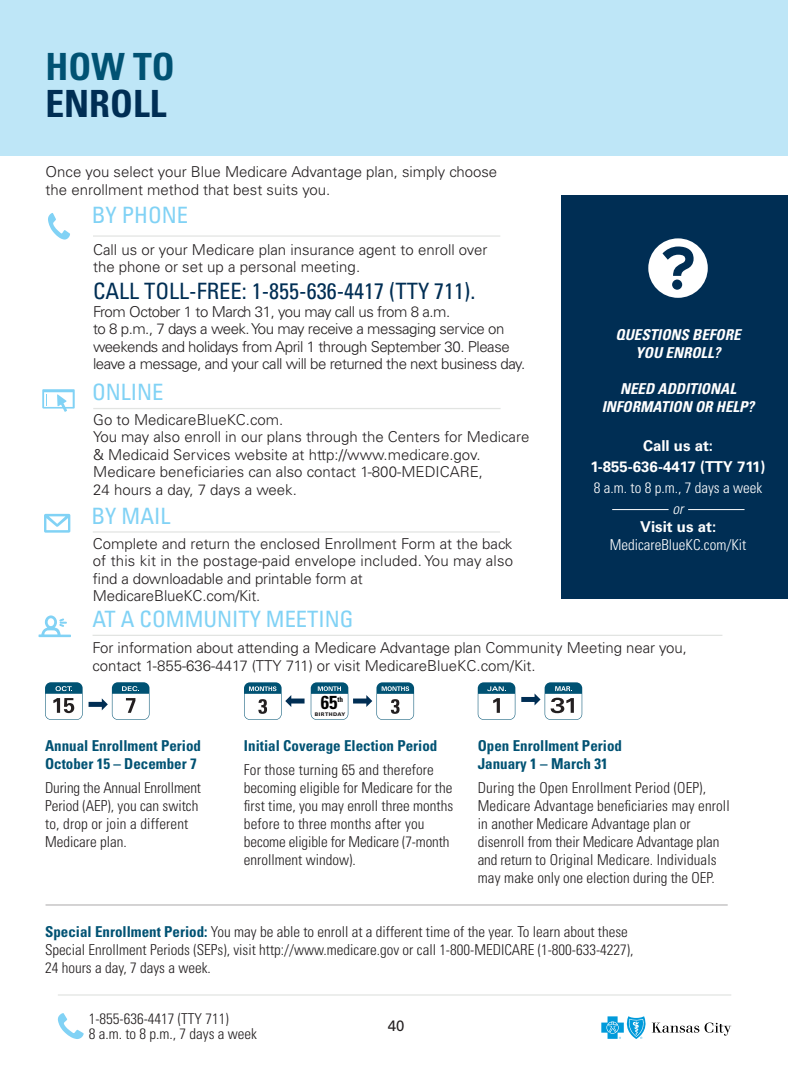
<style>
.page{position:relative;width:788px;height:1080px;background:#fff}
.page>*{position:absolute;margin:0;border:0;box-sizing:border-box;transform-origin:0 0}
.t1{font:700 condensed 37.5px "Univers LT Std";color:#002e54}
.t2{font:700 condensed 37.5px "Univers LT Std";color:#005273}
.t3{font:700 condensed 32.5px "Univers LT Std";color:#002e54}
.t4{font:700 condensed 32.5px "Univers LT Std";color:#005273}
.t5{font:condensed 22.5px "Univers LT Std";color:#81d2f5}
.t6{font:condensed 22.5px "Univers LT Std";color:#002e54}
.t7{font:700 condensed 18.75px "Univers LT Std";color:#000}
.t8{font:300 condensed 15px/18px "Univers LT Std";color:#231f20}
.t9{font:300 15px/17.5px "Univers LT Std";color:#231f20}
.t10{font:300 15px/17.5px "Univers LT Std";letter-spacing:-.03em;color:#231f20}
.t11{font:700 condensed 15px/18px "Univers LT Std";color:#005273}
.t12{font:italic 700 condensed 15px "Univers LT Std";color:#fff}
.t13{font:300 condensed 15px "Univers LT Std";color:#fff}
.t14{font:700 15px "Univers LT Std";color:#fff}
.t15{font:15px "Univers LT Std";color:#231f20}
.t16{font:italic 300 condensed 15px "Univers LT Std";color:#fff}
.t17{font:700 condensed 7.25px "Univers LT Std";color:#000}
.t18{font:900 5px "Univers LT Std";letter-spacing:.09em;color:#231f20}
.s1{font-weight:700;color:#005273}
</style>
<div class="page">
<hr style="left:58px;top:994px;width:673px;height:2px;background:#e2e4e2">
<svg style="left:57px;top:1013px;width:27px;height:26px"></svg>
<svg style="left:601px;top:1016px;width:130px;height:23px"></svg>
<div style="left:561px;top:195px;width:227px;height:403px;background:#002e54"></div>
<div style="left:648px;top:238px;width:59px;height:60px;background:#fff;border-radius:50%"></div>
<svg style="left:662px;top:247px;width:31px;height:43px"></svg>
<svg style="left:48px;top:213px;width:22px;height:27px"></svg>
<hr style="left:93px;top:235px;width:407px;height:2px;background:#e2e4e2">
<hr style="left:688px;top:509px;width:56px;height:1px;background:#fff">
<hr style="left:612px;top:509px;width:56px;height:1px;background:#fff">
<hr style="left:46px;top:905px;width:681px;height:1px;background:#231f20">
<svg style="left:42px;top:389px;width:33px;height:23px"></svg>
<hr style="left:93px;top:408px;width:407px;height:1px;background:#e2e4e2">
<hr style="left:93px;top:531px;width:407px;height:2px;background:#e2e4e2">
<svg style="left:44px;top:514px;width:26px;height:19px"></svg>
<hr style="left:92px;top:635px;width:630px;height:1px;background:#e2e4e2">
<svg style="left:39px;top:615px;width:32px;height:22px"></svg>
<svg style="left:244px;top:682px;width:60px;height:38px"></svg>
<svg style="left:45px;top:682px;width:38px;height:38px"></svg>
<svg style="left:89px;top:682px;width:60px;height:38px"></svg>
<svg style="left:477px;top:682px;width:38px;height:38px"></svg>
<svg style="left:521px;top:682px;width:61px;height:38px"></svg>
<div style="left:0;top:0;width:788px;height:155px;background:#bee6f7"></div>
<svg style="left:311px;top:682px;width:103px;height:38px"></svg>
<p class="t2" style="left:46px;top:43px;width:131px">HOW TO</p>
<p class="t1" style="left:46px;top:81px;width:122px">ENROLL</p>
<p class="t4" style="left:46px;top:64px;width:113px">HOW TO</p>
<p class="t3" style="left:46px;top:99px;width:106px">ENROLL</p>
<p class="t9" style="left:46px;top:163px;width:453px;line-height:18px">Once you select your Blue Medicare Advantage plan, simply choose the enrollment method that best suits you.</p>
<p class="t5" style="left:92px;top:201px;width:98px">BY PHONE</p>
<p class="t9" style="left:93px;top:240px;width:396px">Call us or your Medicare plan insurance agent to enroll over the phone or set up a personal meeting.</p>
<p class="t6" style="left:93px;top:277px;width:384px">CALL TOLL-FREE: 1-855-636-4417 (TTY 711).</p>
<p class="t10" style="left:93px;top:302px;width:433px">From October 1 to March 31, you may call us from 8 a.m.<br>to 8 p.m., 7 days a week. You may receive a messaging service on weekends and holidays from April 1 through September 30. Please leave a message, and your call will be returned the next business day.</p>
<p class="t12" style="left:615px;top:325px;width:127px">QUESTIONS BEFORE</p>
<p class="t12" style="left:635px;top:343px;width:86px">YOU ENROLL?</p>
<p class="t12" style="left:620px;top:379px;width:117px">NEED ADDITIONAL</p>
<p class="t12" style="left:601px;top:397px;width:154px">INFORMATION OR HELP?</p>
<p class="t14" style="left:643px;top:437px;width:72px">Call us at:</p>
<p class="t14" style="left:590px;top:458px;width:177px">1-855-636-4417 (TTY 711)</p>
<p class="t13" style="left:593px;top:479px;width:170px">8 a.m. to 8 p.m., 7 days a week</p>
<p class="t16" style="left:672px;top:500px;width:12px">or</p>
<p class="t14" style="left:640px;top:518px;width:77px">Visit us at:</p>
<p class="t13" style="left:609px;top:536px;width:138px">MedicareBlueKC.com/Kit</p>
<p class="t5" style="left:92px;top:378px;width:73px">ONLINE</p>
<p class="t9" style="left:93px;top:410px;width:192px">Go to MedicareBlueKC.com.</p>
<p class="t9" style="left:93px;top:428px;width:437px">You may also enroll in our plans through the Centers for Medicare &amp; Medicaid Services website at http://www.medicare.gov.<br>Medicare beneficiaries can also contact 1-800-MEDICARE,<br>24 hours a day, 7 days a week.</p>
<p class="t5" style="left:92px;top:502px;width:80px">BY MAIL</p>
<p class="t9" style="left:93px;top:535px;width:422px">Complete and return the enclosed Enrollment Form at the back of this kit in the postage-paid envelope included. You may also find a downloadable and printable form at MedicareBlueKC.com/Kit.</p>
<p class="t5" style="left:92px;top:605px;width:262px">AT A COMMUNITY MEETING</p>
<p class="t9" style="left:92px;top:639px;width:596px">For information about attending a Medicare Advantage plan Community Meeting near you, contact 1-855-636-4417 (TTY 711) or visit MedicareBlueKC.com/Kit.</p>
<p class="t11" style="left:45px;top:737px;width:157px">Annual Enrollment Period<br>October 15 – December 7</p>
<p class="t8" style="left:45px;top:779px;width:157px">During the Annual Enrollment<br>Period (AEP), you can switch to, drop or join a different<br>Medicare plan.</p>
<p class="t7" style="left:320px;top:690px;width:18px">65</p>
<p class="t17" style="left:337px;top:695px;width:7px">th</p>
<p class="t18" style="left:315px;top:711px;width:32px">BIRTHDAY</p>
<p class="t11" style="left:244px;top:737px;width:195px">Initial Coverage Election Period</p>
<p class="t8" style="left:244px;top:761px;width:211px">For those turning 65 and therefore becoming eligible for Medicare for the first time, you may enroll three months before to three months after you become eligible for Medicare (7-month enrollment window).</p>
<p class="t11" style="left:477px;top:737px;width:146px">Open Enrollment Period<br>January 1 – March 31</p>
<p class="t8" style="left:477px;top:779px;width:253px">During the Open Enrollment Period (OEP), Medicare Advantage beneficiaries may enroll in another Medicare Advantage plan or disenroll from their Medicare Advantage plan and return to Original Medicare. Individuals may make only one election during the OEP.</p>
<p class="t8" style="left:45px;top:922px;width:590px"><span class="s1">Special Enrollment Period:</span> You may be able to enroll at a different time of the year. To learn about these<br>Special Enrollment Periods (SEPs), visit http://www.medicare.gov or call 1-800-MEDICARE (1-800-633-4227),<br>24 hours a day, 7 days a week.</p>
<p class="t8" style="left:89px;top:1011px;width:170px;line-height:15px">1-855-636-4417 (TTY 711)<br>8 a.m. to 8 p.m., 7 days a week</p>
<p class="t15" style="left:387px;top:1017px;width:18px">40</p>
</div>
